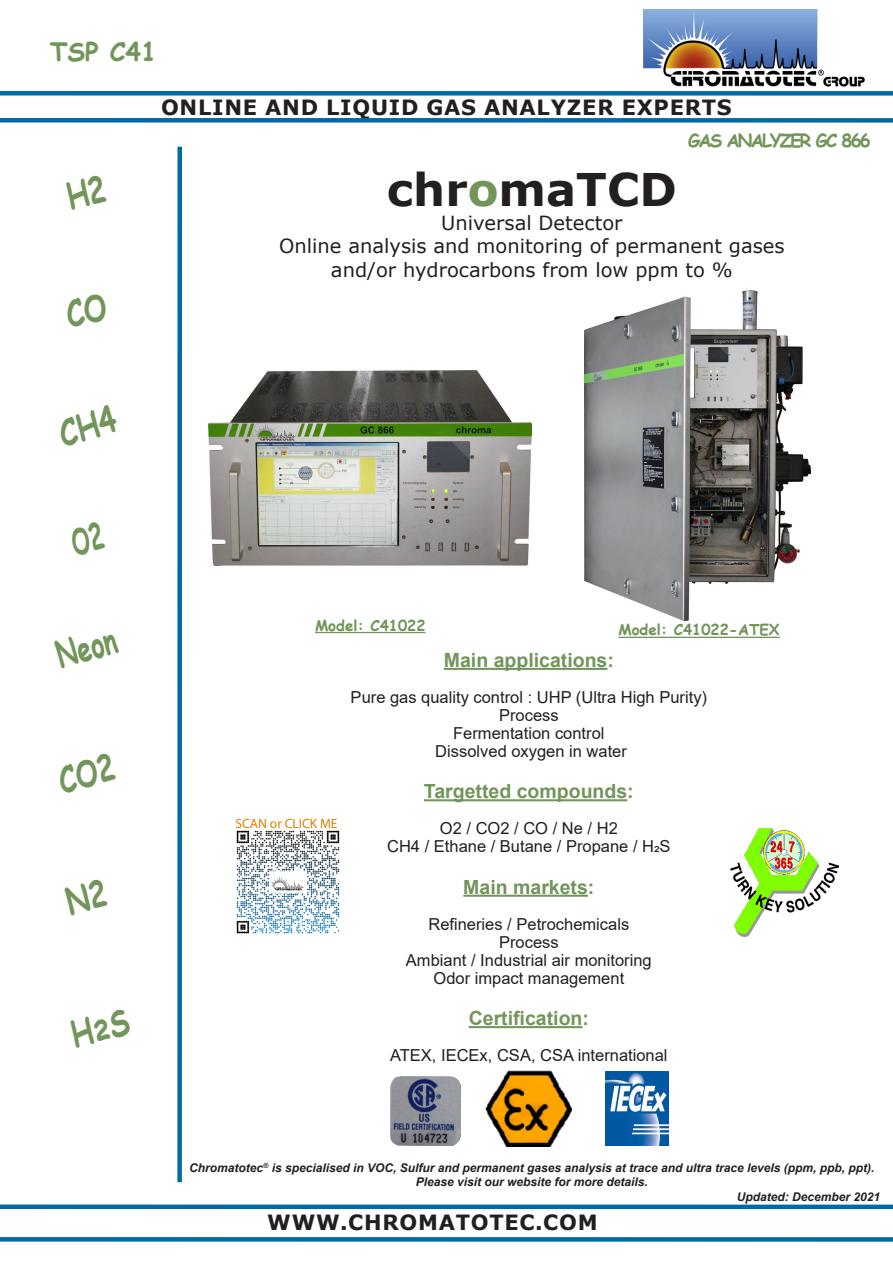
<style>
.page{position:relative;width:893px;height:1263px;background:#fff}
.page>*{position:absolute;margin:0;border:0;box-sizing:border-box;transform-origin:0 0}
.t1{font:700 45px "Verdana";color:#231f20}
.t2{font:700 36px "Comic Sans MS";color:#729559;scale:.7 1}
.t3{font:700 25.5px "Comic Sans MS";color:#729559}
.t4{font:700 21px "Verdana";letter-spacing:.035em;color:#231f20}
.t5{font:19.5px "Verdana";color:#231f20}
.t6{font:700 19.5px "Arial";color:#729559}
.t7{font:700 18px "Comic Sans MS";letter-spacing:-.1em;color:#729559}
.t8{font:16.5px "Arial";color:#231f20}
.t9{font:700 15px "Comic Sans MS";color:#729559}
.t10{font:13.5px "Myriad Pro";color:#df8100}
.t11{font:italic 700 12px "Arial";color:#231f20}
.s1{color:#729559}
</style>
<div class="page">
<div style="left:0;top:1204px;width:893px;height:5px;background:#006aa3"></div>
<div style="left:0;top:1237px;width:893px;height:5px;background:#006aa3"></div>
<img style="left:644px;top:10px;width:220px;height:77px">
<div style="left:0;top:91px;width:893px;height:5px;background:#006aa3"></div>
<div style="left:0;top:118px;width:893px;height:5px;background:#006aa3"></div>
<div style="left:177px;top:147px;width:5px;height:1035px;background:#006aa3"></div>
<hr style="left:315px;top:632px;width:111px;height:1px;background:#729559">
<hr style="left:618px;top:637px;width:162px;height:1px;background:#729559">
<hr style="left:444px;top:668px;width:163px;height:2px;background:#729559">
<hr style="left:424px;top:799px;width:203px;height:2px;background:#729559">
<hr style="left:463px;top:895px;width:125px;height:2px;background:#729559">
<hr style="left:469px;top:1026px;width:113px;height:2px;background:#729559">
<img style="left:209px;top:371px;width:323px;height:195px">
<img style="left:584px;top:290px;width:226px;height:331px">
<img style="left:605px;top:1071px;width:63px;height:74px">
<img style="left:390px;top:1077px;width:71px;height:69px">
<img style="left:731px;top:828px;width:108px;height:109px">
<img style="left:236px;top:830px;width:104px;height:104px">
<img style="left:486px;top:1070px;width:86px;height:76px">
<p class="t3" style="left:50px;top:33px;width:108px">TSP C41</p>
<p class="t4" style="left:161px;top:92px;width:572px">ONLINE AND LIQUID GAS ANALYZER EXPERTS</p>
<p class="t7" style="left:688px;top:127px;width:184px">GAS ANALYZER GC 866</p>
<p class="t1" style="left:387px;top:158px;width:292px">chr<span class="s1">o</span>maTCD</p>
<p class="t5" style="left:441px;top:209px;width:183px">Universal Detector</p>
<p class="t5" style="left:279px;top:233px;width:507px">Online analysis and monitoring of permanent gases</p>
<p class="t5" style="left:331px;top:256px;width:403px">and/or hydrocarbons from low ppm to %</p>
<p class="t2" style="left:50px;top:630px;width:89px;rotate:-16deg">Neon</p>
<p class="t9" style="left:315px;top:614px;width:112px">Model: C41022</p>
<p class="t9" style="left:618px;top:619px;width:163px">Model: C41022-ATEX</p>
<p class="t10" style="left:235px;top:815px;width:104px">SCAN or CLICK ME</p>
<p class="t6" style="left:444px;top:646px;width:172px">Main applications:</p>
<p class="t8" style="left:351px;top:686px;width:358px">Pure gas quality control : UHP (Ultra High Purity)</p>
<p class="t8" style="left:499px;top:704px;width:61px">Process</p>
<p class="t8" style="left:453px;top:722px;width:153px">Fermentation control</p>
<p class="t8" style="left:435px;top:740px;width:193px">Dissolved oxygen in water</p>
<p class="t6" style="left:424px;top:778px;width:211px">Targetted compounds:</p>
<p class="t8" style="left:440px;top:817px;width:179px">O2 / CO2 / CO / Ne / H2</p>
<p class="t8" style="left:387px;top:835px;width:285px">CH4 / Ethane / Butane / Propane / H2S</p>
<p class="t6" style="left:463px;top:873px;width:133px">Main markets:</p>
<p class="t8" style="left:428px;top:912px;width:202px">Refineries / Petrochemicals</p>
<p class="t8" style="left:499px;top:930px;width:61px">Process</p>
<p class="t8" style="left:406px;top:948px;width:247px">Ambiant / Industrial air monitoring</p>
<p class="t8" style="left:433px;top:966px;width:192px">Odor impact management</p>
<p class="t6" style="left:469px;top:1004px;width:122px">Certification:</p>
<p class="t8" style="left:390px;top:1044px;width:279px">ATEX, IECEx, CSA, CSA international</p>
<p class="t11" style="left:189px;top:1159px;width:687px">Chromatotec<sup>®</sup> is specialised in VOC, Sulfur and permanent gases analysis at trace and ultra trace levels (ppm, ppb, ppt).</p>
<p class="t11" style="left:416px;top:1174px;width:234px">Please visit our website for more details.</p>
<p class="t11" style="left:737px;top:1188px;width:145px">Updated: December 2021</p>
<p class="t4" style="left:267px;top:1207px;width:332px">WWW.CHROMATOTEC.COM</p>
</div>
